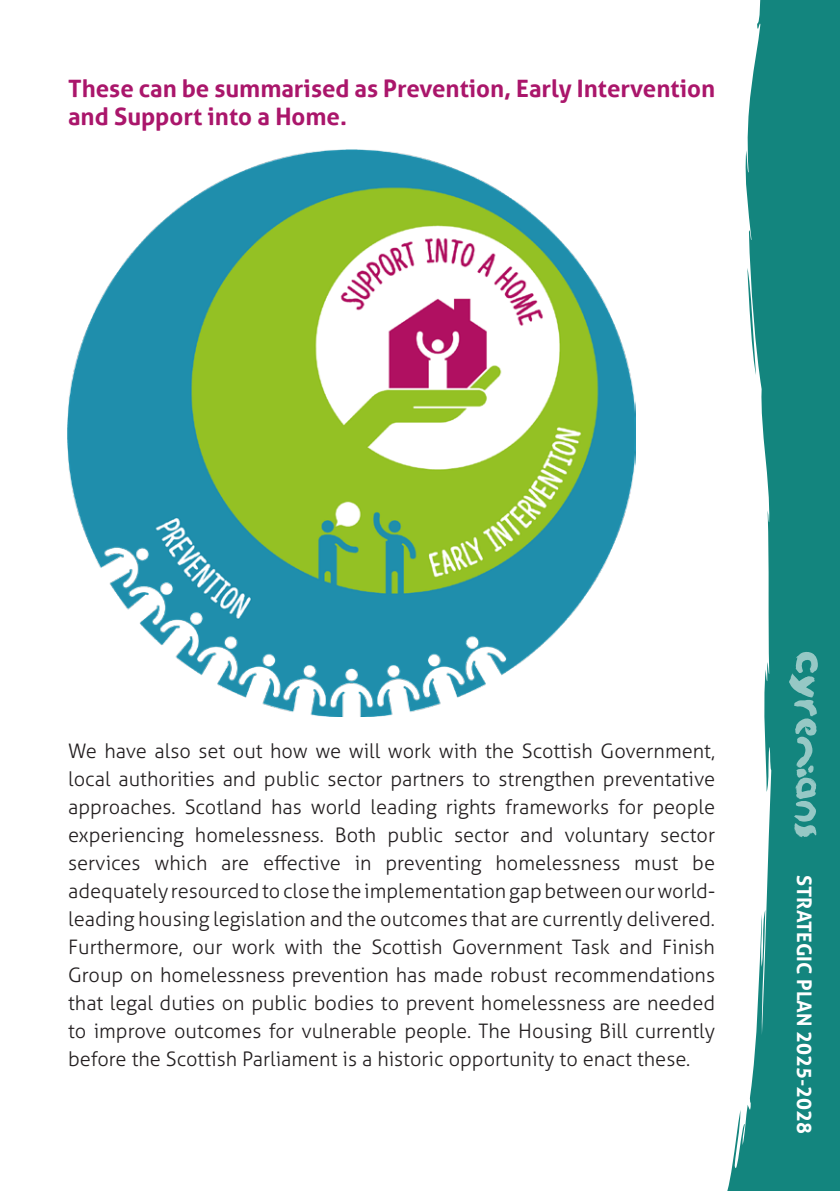
<style>
.page{position:relative;width:840px;height:1191px;background:#fff}
.page>*{position:absolute;margin:0;border:0;box-sizing:border-box;transform-origin:0 0}
.t1{font:700 24px/28px "Aller";color:#aa166b}
.t2{font:300 20px/28px "Aller";color:#231f20;text-align:justify}
.t3{font:700 20px "Aller";color:#fff}
</style>
<div class="page">
<svg style="left:727px;top:0;width:112px;height:1191px;fill:#13857e"></svg>
<img style="left:67px;top:149px;width:567px;height:567px">
<svg style="left:788px;top:651px;width:29px;height:186px;background:#459e99"></svg>
<p class="t1" style="left:68px;top:74px;width:648px">These can be summarised as Prevention, Early Intervention and Support into a Home.</p>
<p class="t2" style="left:68px;top:737px;width:648px">We have also set out how we will work with the Scottish Government, local authorities and public sector partners to strengthen preventative approaches. Scotland has world leading rights frameworks for people experiencing homelessness. Both public sector and voluntary sector services which are effective in preventing homelessness must be adequately resourced to close the implementation gap between our world&shy;leading housing legislation and the outcomes that are currently delivered.<br>Furthermore, our work with the Scottish Government Task and Finish Group on homelessness prevention has made robust recommendations that legal duties on public bodies to prevent homelessness are needed to improve outcomes for vulnerable people. The Housing Bill currently before the Scottish Parliament is a historic opportunity to enact these.</p>
<p class="t3" style="left:816px;top:875px;width:261px;rotate:90deg">STRATEGIC PLAN 2025-2028</p>
</div>
